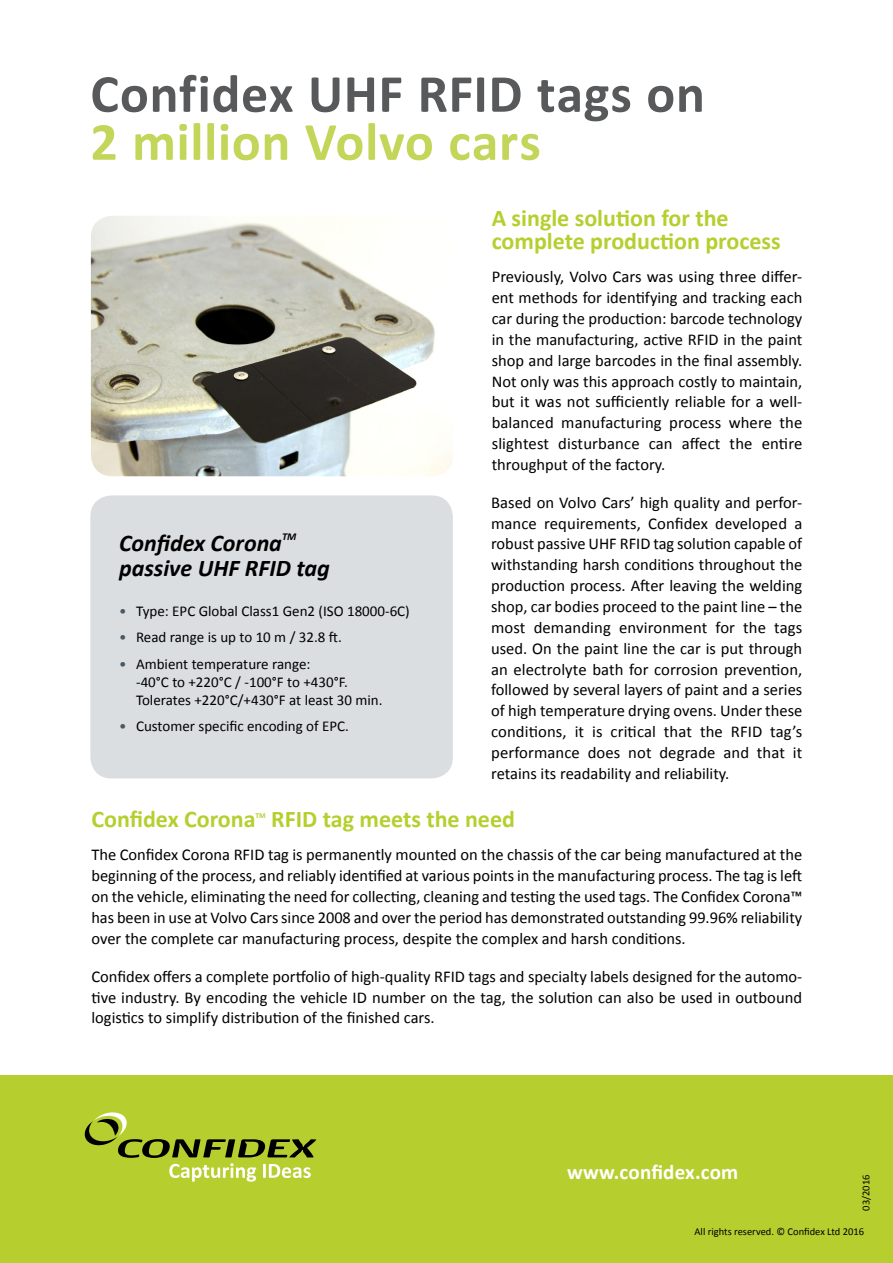
<style>
.page{position:relative;width:893px;height:1263px;background:#fff}
.page>*{position:absolute;margin:0;border:0;box-sizing:border-box;transform-origin:0 0}
.t1{font:700 54px "Calibri";letter-spacing:.01em;color:#58595b}
.t2{font:700 54px "Calibri";letter-spacing:.01em;color:#c3d65a}
.t3{font:700 24px/22.5px "Calibri";color:#b6cf2f}
.t4{font:italic 700 24px "Calibri";color:#000}
.t5{font:700 21px "Calibri";letter-spacing:.01em;color:#fff}
.t6{font:16.5px/20.9px "Calibri";color:#000;text-align:justify}
.t7{font:15px/18px "Calibri";color:#000}
.t8{font:10.5px "Calibri";color:#000}
.t9{font:italic 700 10.5px "Calibri";color:#000}
.t10{font:700 7.5px "Calibri";color:#b6cf2f}
.s1{color:#485865}
</style>
<div class="page">
<div style="left:0;top:1076px;width:893px;height:187px;background:#b6cf2f"></div>
<svg style="left:84px;top:1112px;width:232px;height:69px"></svg>
<div style="left:90px;top:495px;width:363px;height:283px;background:#dbdee1;border-radius:21px"></div>
<img style="left:91px;top:216px;width:362px;height:260px">
<h1 class="t1" style="left:90px;top:59px;width:616px">Confidex UHF RFID tags on</h1>
<h1 class="t2" style="left:90px;top:107px;width:452px">2 million Volvo cars</h1>
<h2 class="t4" style="left:119px;top:528px;width:164px">Confidex Corona</h2>
<p class="t9" style="left:282px;top:530px;width:16px">TM</p>
<h2 class="t4" style="left:119px;top:553px;width:212px">passive UHF RFID tag</h2>
<p class="t7" style="left:119px;top:602px;width:292px"><span class="s1">•</span> Type: EPC Global Class1 Gen2 (ISO 18000-6C)</p>
<p class="t7" style="left:119px;top:628px;width:224px"><span class="s1">•</span> Read range is up to 10 m / 32.8 ft.</p>
<p class="t7" style="left:136px;top:655px;width:248px;text-indent:-17px"><span class="s1">•</span> Ambient temperature range:<br>-‐40°C to +220°C / -100°F to +430°F.<br>Tolerates +220°C/+430°F at least 30 min.</p>
<p class="t7" style="left:119px;top:717px;width:231px"><span class="s1">•</span> Customer specific encoding of EPC.</p>
<h2 class="t3" style="left:492px;top:207px;width:290px">A single solution for the complete production process</h2>
<p class="t6" style="left:492px;top:266px;width:312px">Previously, Volvo Cars was using three differ&shy;ent methods for identifying and tracking each car during the production: barcode technology in the manufacturing, active RFID in the paint shop and large barcodes in the final assembly.<br>Not only was this approach costly to maintain, but it was not sufficiently reliable for a well&shy;balanced manufacturing process where the slightest disturbance can affect the entire throughput of the factory.</p>
<p class="t6" style="left:491px;top:492px;width:313px">Based on Volvo Cars’ high quality and perfor&shy;mance requirements, Confidex developed a robust passive UHF RFID tag solution capable of withstanding harsh conditions throughout the production process. After leaving the welding shop, car bodies proceed to the paint line – the most demanding environment for the tags used. On the paint line the car is put through an electrolyte bath for corrosion prevention, followed by several layers of paint and a series of high temperature drying ovens. Under these conditions, it is critical that the RFID tag’s performance does not degrade and that it retains its readability and reliability.</p>
<h2 class="t3" style="left:91px;top:808px;width:166px">Confidex Corona</h2>
<p class="t10" style="left:256px;top:810px;width:12px">TM</p>
<h2 class="t3" style="left:271px;top:808px;width:245px">RFID tag meets the need</h2>
<p class="t6" style="left:91px;top:845px;width:712px">The Confidex Corona RFID tag is permanently mounted on the chassis of the car being manufactured at the beginning of the process, and reliably identified at various points in the manufacturing process. The tag is left on the vehicle, eliminating the need for collecting, cleaning and testing the used tags. The Confidex Corona™ has been in use at Volvo Cars since 2008 and over the period has demonstrated outstanding 99.96% reliability over the complete car manufacturing process, despite the complex and harsh conditions.</p>
<p class="t6" style="left:91px;top:966px;width:712px">Confidex offers a complete portfolio of high-quality RFID tags and specialty labels designed for the automo&shy;tive industry. By encoding the vehicle ID number on the tag, the solution can also be used in outbound logistics to simplify distribution of the finished cars.</p>
<p class="t5" style="left:567px;top:1158px;width:173px">www.confidex.com</p>
<p class="t8" style="left:859px;top:1210px;width:37px;rotate:-90deg">03/2016</p>
<p class="t8" style="left:694px;top:1224px;width:171px">All rights reserved. © Confidex Ltd 2016</p>
</div>
